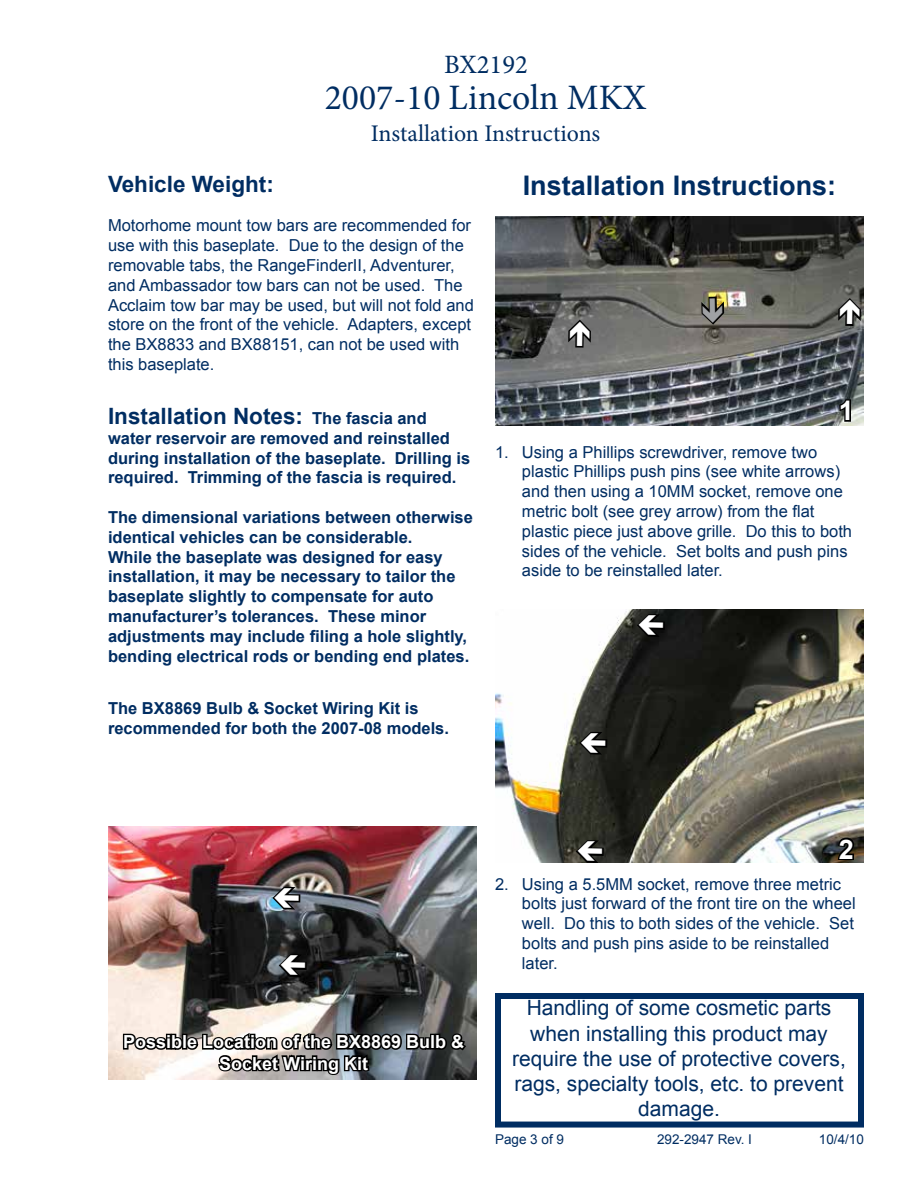
<style>
.page{position:relative;width:918px;height:1188px;background:#fff}
.page>*{position:absolute;margin:0;border:0;box-sizing:border-box;transform-origin:0 0}
.t1{font:35.7px "Minion Pro";color:#002d62}
.t2{font:700 27px "Arial";color:#002d62}
.t3{font:700 27px "Arial";color:#fff}
.t4{font:26.55px "Minion Pro";color:#002d62}
.t5{font:23.85px "Minion Pro";color:#002d62}
.t6{font:700 22.5px "Arial";color:#002d62}
.t7{font:21px/25.2px "Arial";color:#002d62;text-align:center}
.t8{font:700 18px/21.6px "Arial";color:#fff;text-align:center}
.t9{font:16.5px/19.8px "Arial";color:#002d62}
.t10{font:700 16.5px/19.8px "Arial";color:#002d62}
.t11{font:13.5px "Arial";color:#002d62}
.s1{font-size:16.5px}
</style>
<div class="page">
<img style="left:495px;top:216px;width:369px;height:209px">
<svg style="left:838px;top:398px;width:14px;height:25px"></svg>
<img style="left:495px;top:609px;width:369px;height:254px">
<svg style="left:836px;top:835px;width:20px;height:27px"></svg>
<img style="left:108px;top:826px;width:369px;height:254px">
<svg style="left:121px;top:1024px;width:348px;height:55px;background:#767574"></svg>
<div style="left:495px;top:993px;width:369px;height:135px;border:6px solid #002d62"></div>
<svg style="left:836px;top:296px;width:28px;height:32px"></svg>
<svg style="left:566px;top:318px;width:28px;height:31px"></svg>
<svg style="left:699px;top:295px;width:27px;height:32px"></svg>
<svg style="left:577px;top:729px;width:32px;height:28px"></svg>
<svg style="left:635px;top:611px;width:31px;height:28px"></svg>
<svg style="left:574px;top:838px;width:31px;height:25px"></svg>
<svg style="left:270px;top:884px;width:32px;height:28px"></svg>
<svg style="left:277px;top:952px;width:31px;height:27px"></svg>
<h3 class="t4" style="left:444px;top:47px;width:85px">BX2192</h3>
<h1 class="t1" style="left:325px;top:74px;width:323px">2007-10 Lincoln MKX</h1>
<h3 class="t5" style="left:371px;top:118px;width:231px">Installation Instructions</h3>
<h3 class="t6" style="left:108px;top:169px;width:167px">Vehicle Weight:</h3>
<p class="t9" style="left:108px;top:216px;width:367px">Motorhome mount tow bars are recommended for use with this baseplate. Due to the design of the removable tabs, the RangeFinderII, Adventurer, and Ambassador tow bars can not be used. The Acclaim tow bar may be used, but will not fold and store on the front of the vehicle. Adapters, except the BX8833 and BX88151, can not be used with this baseplate.</p>
<h3 class="t6" style="left:108px;top:401px;width:320px">Installation Notes: <span class="s1">The fascia and</span></h3>
<p class="t10" style="left:108px;top:429px;width:364px">water reservoir are removed and reinstalled during installation of the baseplate. Drilling is required. Trimming of the fascia is required.</p>
<p class="t10" style="left:108px;top:508px;width:366px">The dimensional variations between otherwise identical vehicles can be considerable.<br>While the baseplate was designed for easy installation, it may be necessary to tailor the baseplate slightly to compensate for auto manufacturer’s tolerances. These minor adjustments may include filing a hole slightly, bending electrical rods or bending end plates.</p>
<p class="t10" style="left:108px;top:699px;width:343px">The BX8869 Bulb &amp; Socket Wiring Kit is recommended for both the 2007-08 models.</p>
<h2 class="t2" style="left:523px;top:168px;width:315px">Installation Instructions:</h2>
<h2 class="t3" style="left:839px;top:393px;width:17px">1</h2>
<p class="t9" style="left:522px;top:442px;width:332px;text-indent:-27px">1. Using a Phillips screwdriver, remove two plastic Phillips push pins (see white arrows) and then using a 10MM socket, remove one metric bolt (see grey arrow) from the flat plastic piece just above grille. Do this to both sides of the vehicle. Set bolts and push pins aside to be reinstalled later.</p>
<p class="t8" style="left:123px;top:1032px;width:343px">Possible Location of the BX8869 Bulb &amp;<br>Socket Wiring Kit</p>
<h2 class="t3" style="left:839px;top:831px;width:17px">2</h2>
<p class="t9" style="left:522px;top:874px;width:335px;text-indent:-27px">2. Using a 5.5MM socket, remove three metric bolts just forward of the front tire on the wheel well. Do this to both sides of the vehicle. Set bolts and push pins aside to be reinstalled later.</p>
<p class="t7" style="left:512px;top:996px;width:335px">Handling of some cosmetic parts when installing this product may require the use of protective covers, rags, specialty tools, etc. to prevent damage.</p>
<p class="t11" style="left:495px;top:1130px;width:71px">Page 3 of 9</p>
<p class="t11" style="left:657px;top:1130px;width:97px">292-2947 Rev. I</p>
<p class="t11" style="left:819px;top:1130px;width:47px">10/4/10</p>
</div>
